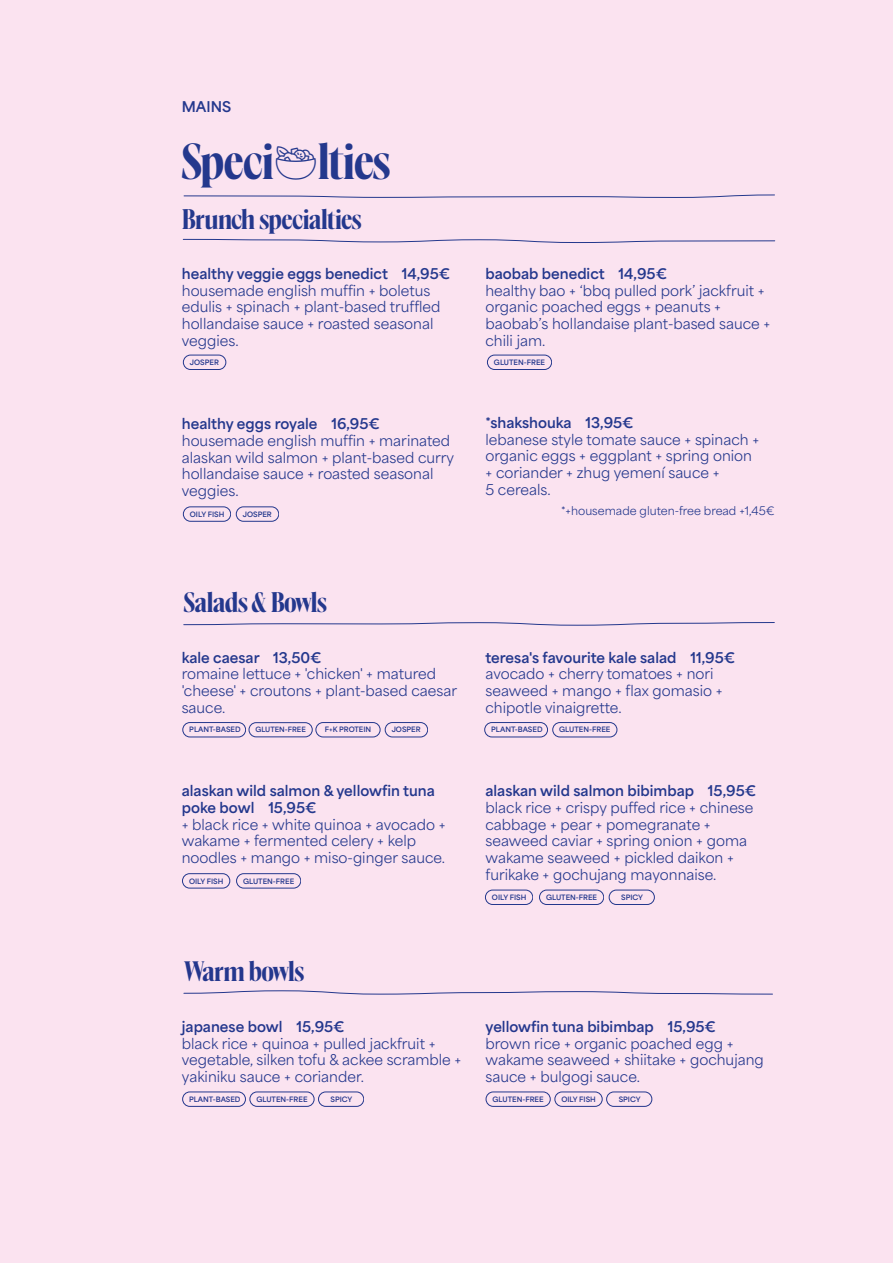
<style>
.page{position:relative;width:893px;height:1263px;background:#fbe3f0}
.page>*{position:absolute;margin:0;border:0;box-sizing:border-box;transform-origin:0 0}
.t1{font:50.1px "Paradis";letter-spacing:-.01em;color:#24388d}
.t2{font:27.9px "Paradis";letter-spacing:-.01em;color:#24388d}
.t3{font:27.9px "Paradis";letter-spacing:-.015em;color:#24378d}
.t4{font:13.95px/16.6px "Area";color:#24388d}
.t5{font:800 13.95px/16.6px "Area";color:#24388d}
.t6{font:13.95px/16.6px "Area";color:#24378d}
.t7{font:800 13.95px "Area";color:#24378d}
.t8{font:11.1px "Area";color:#24388d}
.t9{font:800 6.9px "Area";color:#24388d}
.t10{font:800 6.9px "Area";color:#24378d}
.s1{font-family:"Paradis Icons BETA"}
</style>
<div class="page">
<svg style="left:183px;top:194px;width:592px;height:4px"></svg>
<div style="left:487px;top:355px;width:65px;height:15px;border:1px solid #24388d;border-radius:7px"></div>
<svg style="left:182px;top:239px;width:594px;height:4px"></svg>
<div style="left:484px;top:722px;width:64px;height:15px;border:1px solid #24388d;border-radius:7px"></div>
<div style="left:182px;top:873px;width:48px;height:15px;border:1px solid #24388d;border-radius:7px"></div>
<div style="left:183px;top:722px;width:63px;height:15px;border:1px solid #24388d;border-radius:7px"></div>
<div style="left:316px;top:722px;width:64px;height:15px;border:1px solid #24388d;border-radius:7px"></div>
<div style="left:249px;top:722px;width:63px;height:15px;border:1px solid #24388d;border-radius:7px"></div>
<div style="left:236px;top:873px;width:65px;height:15px;border:1px solid #24388d;border-radius:7px"></div>
<div style="left:552px;top:722px;width:65px;height:15px;border:1px solid #24388d;border-radius:7px"></div>
<svg style="left:183px;top:622px;width:592px;height:4px"></svg>
<div style="left:485px;top:890px;width:48px;height:15px;border:1px solid #24388d;border-radius:7px"></div>
<div style="left:539px;top:890px;width:65px;height:15px;border:1px solid #24388d;border-radius:7px"></div>
<div style="left:609px;top:890px;width:46px;height:15px;border:1px solid #24388d;border-radius:7px"></div>
<div style="left:183px;top:355px;width:43px;height:15px;border:1px solid #24388d;border-radius:7px"></div>
<div style="left:236px;top:507px;width:43px;height:14px;border:1px solid #24388d;border-radius:7px"></div>
<div style="left:183px;top:507px;width:48px;height:14px;border:1px solid #24388d;border-radius:7px"></div>
<div style="left:385px;top:722px;width:43px;height:15px;border:1px solid #24388d;border-radius:7px"></div>
<svg style="left:183px;top:990px;width:590px;height:5px"></svg>
<div style="left:182px;top:1092px;width:64px;height:14px;border:1px solid #24378d;border-radius:7px"></div>
<div style="left:555px;top:1092px;width:47px;height:14px;border:1px solid #24378d;border-radius:7px"></div>
<div style="left:606px;top:1092px;width:46px;height:14px;border:1px solid #24378d;border-radius:7px"></div>
<div style="left:318px;top:1092px;width:46px;height:14px;border:1px solid #24378d;border-radius:7px"></div>
<div style="left:250px;top:1092px;width:64px;height:14px;border:1px solid #24378d;border-radius:7px"></div>
<div style="left:486px;top:1092px;width:64px;height:14px;border:1px solid #24378d;border-radius:7px"></div>
<p class="t5" style="left:182px;top:99px;width:51px">MAINS</p>
<h1 class="t1" style="left:182px;top:136px;width:209px">Speci<span class="s1">=</span>lties</h1>
<h2 class="t2" style="left:182px;top:205px;width:181px">Brunch specialties</h2>
<p class="t5" style="left:182px;top:265px;width:270px">healthy veggie eggs benedict 14,95€</p>
<p class="t4" style="left:182px;top:282px;width:260px">housemade english muffin + boletus edulis + spinach + plant-based truffled hollandaise sauce + roasted seasonal veggies.</p>
<p class="t5" style="left:485px;top:265px;width:183px">baobab benedict 14,95€</p>
<p class="t4" style="left:485px;top:282px;width:286px">healthy bao + ‘bbq pulled pork’ jackfruit + organic poached eggs + peanuts + baobab’s hollandaise plant-based sauce + chili jam.</p>
<p class="t9" style="left:190px;top:358px;width:31px">JOSPER</p>
<p class="t9" style="left:494px;top:358px;width:53px">GLUTEN-FREE</p>
<p class="t5" style="left:182px;top:415px;width:199px">healthy eggs royale 16,95€</p>
<p class="t4" style="left:182px;top:432px;width:274px">housemade english muffin + marinated alaskan wild salmon + plant-based curry hollandaise sauce + roasted seasonal veggies.</p>
<p class="t5" style="left:485px;top:414px;width:150px">*shakshouka 13,95€</p>
<p class="t4" style="left:485px;top:431px;width:275px">lebanese style tomate sauce + spinach + organic eggs + eggplant + spring onion + coriander + zhug yemení sauce +<br>5 cereals.</p>
<p class="t9" style="left:190px;top:509px;width:36px">OILY FISH</p>
<p class="t9" style="left:243px;top:509px;width:31px">JOSPER</p>
<p class="t8" style="left:561px;top:504px;width:215px">*+housemade gluten-free bread +1,45€</p>
<h2 class="t2" style="left:184px;top:588px;width:144px">Salads &amp; Bowls</h2>
<p class="t5" style="left:182px;top:649px;width:141px">kale caesar 13,50€</p>
<p class="t4" style="left:182px;top:665px;width:277px">romaine lettuce + 'chicken' + matured 'cheese' + croutons + plant-based caesar sauce.</p>
<p class="t9" style="left:189px;top:725px;width:53px">PLANT-BASED</p>
<p class="t9" style="left:255px;top:725px;width:52px">GLUTEN-FREE</p>
<p class="t9" style="left:325px;top:725px;width:48px">F+K PROTEIN</p>
<p class="t9" style="left:392px;top:725px;width:31px">JOSPER</p>
<p class="t5" style="left:182px;top:782px;width:255px">alaskan wild salmon &amp; yellowfin tuna poke bowl 15,95€</p>
<p class="t4" style="left:182px;top:816px;width:265px">+ black rice + white quinoa + avocado + wakame + fermented celery + kelp noodles + mango + miso-ginger sauce.</p>
<p class="t9" style="left:189px;top:876px;width:36px">OILY FISH</p>
<p class="t9" style="left:243px;top:876px;width:53px">GLUTEN-FREE</p>
<h2 class="t3" style="left:184px;top:957px;width:121px">Warm bowls</h2>
<p class="t7" style="left:182px;top:1017px;width:164px">japanese bowl 15,95€</p>
<p class="t6" style="left:182px;top:1035px;width:281px">black rice + quinoa + pulled jackfruit + vegetable, silken tofu &amp; ackee scramble + yakiniku sauce + coriander.</p>
<p class="t5" style="left:485px;top:649px;width:251px">teresa's favourite kale salad 11,95€</p>
<p class="t4" style="left:485px;top:665px;width:239px">avocado + cherry tomatoes + nori seaweed + mango + flax gomasio + chipotle vinaigrette.</p>
<p class="t9" style="left:491px;top:725px;width:53px">PLANT-BASED</p>
<p class="t9" style="left:559px;top:725px;width:53px">GLUTEN-FREE</p>
<p class="t5" style="left:485px;top:782px;width:272px">alaskan wild salmon bibimbap 15,95€</p>
<p class="t4" style="left:485px;top:799px;width:269px">black rice + crispy puffed rice + chinese cabbage + pear + pomegranate + seaweed caviar + spring onion + goma wakame seaweed + pickled daikon + furikake + gochujang mayonnaise.</p>
<p class="t9" style="left:492px;top:893px;width:36px">OILY FISH</p>
<p class="t9" style="left:546px;top:893px;width:53px">GLUTEN-FREE</p>
<p class="t9" style="left:621px;top:893px;width:23px">SPICY</p>
<p class="t7" style="left:485px;top:1017px;width:232px">yellowfin tuna bibimbap 15,95€</p>
<p class="t6" style="left:485px;top:1035px;width:280px">brown rice + organic poached egg + wakame seaweed + shiitake + gochujang sauce + bulgogi sauce.</p>
<p class="t10" style="left:189px;top:1094px;width:53px">PLANT-BASED</p>
<p class="t10" style="left:256px;top:1094px;width:53px">GLUTEN-FREE</p>
<p class="t10" style="left:331px;top:1094px;width:23px">SPICY</p>
<p class="t10" style="left:493px;top:1094px;width:53px">GLUTEN-FREE</p>
<p class="t10" style="left:561px;top:1094px;width:36px">OILY FISH</p>
<p class="t10" style="left:619px;top:1094px;width:23px">SPICY</p>
</div>
